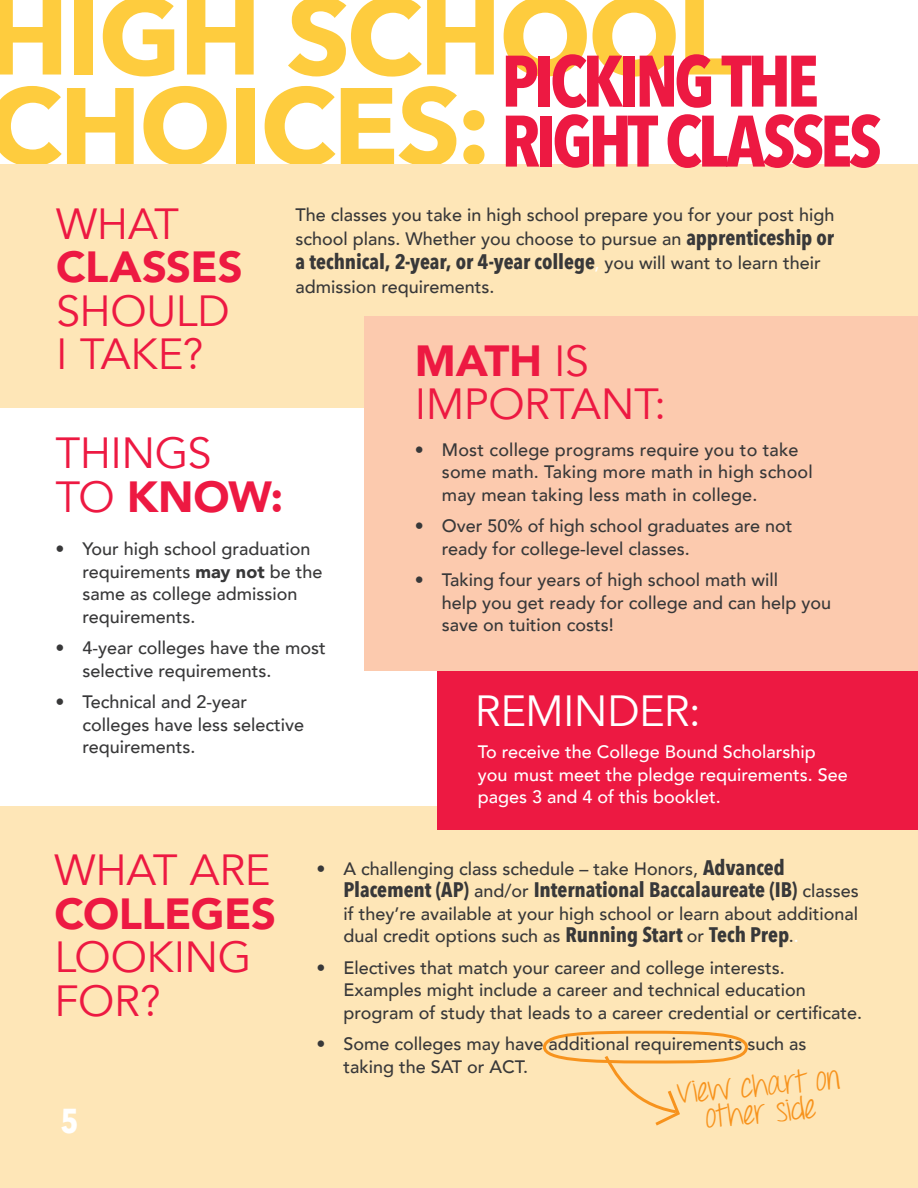
<style>
.page{position:relative;width:918px;height:1188px;background:#fff}
.page>*{position:absolute;margin:0;border:0;box-sizing:border-box;transform-origin:0 0}
.t1{font:700 108px/90px "Avenir Next";letter-spacing:-.025em;color:#fecc3e}
.t2{font:700 72px/60px "Avenir Next Condensed";letter-spacing:-.06em;color:#ed1942}
.t3{font:43.5px/43.5px "Avenir";letter-spacing:-.01em;color:#ed1942}
.t4{font:900 43.5px "Avenir";letter-spacing:-.015em;color:#ed1942}
.t5{font:43.5px "Avenir";letter-spacing:-.015em;color:#fff}
.t6{font:700 34.5px "Avenir Next Condensed";color:#fff}
.t7{font:31.5px/27px "Throw My Hands Upinthe Air";color:#f7931d;text-align:center}
.t8{font:700 21px "Avenir Next Condensed";letter-spacing:-.005em;color:#383839}
.t9{font:500 18px/22.5px "Avenir";color:#383839}
.t10{font:500 18px/22.5px "Avenir";color:#fff}
.s1{font-family:"Avenir Next Condensed";font-weight:700;font-size:21px}
.s2{font-family:"Avenir";font-weight:500;font-size:18px;color:#fff}
.s3{font-family:"Avenir";font-weight:500;font-size:18px}
.s4{font-weight:900}
.s5{color:#fff}
</style>
<div class="page">
<div style="left:0;top:806px;width:918px;height:382px;background:#fee6b7"></div>
<div style="left:437px;top:647px;width:481px;height:183px;background:#ed1942"></div>
<div style="left:0;top:165px;width:918px;height:243px;background:#fee6b7"></div>
<div style="left:364px;top:316px;width:554px;height:355px;background:#fccaae"></div>
<svg style="left:544px;top:1030px;width:204px;height:96px"></svg>
<h1 class="t1" style="left:-14px;top:-10px;width:749px">HIGH SCHOOL<br>CHOICES:</h1>
<h2 class="t2" style="left:501px;top:51px;width:382px">PICKING THE<br>RIGHT CLASSES</h2>
<p class="t9" style="left:296px;top:202px;width:540px;line-height:24px">The classes you take in high school prepare you for your post high school plans. Whether you choose to pursue an <span class="s1">apprenticeship or</span></p>
<p class="t8" style="left:296px;top:249px;width:527px">a technical, 2-year, or 4-year college<span class="s2">,</span> <span class="s3">you will want to learn their</span></p>
<p class="t9" style="left:296px;top:275px;width:201px">admission requirements.</p>
<h3 class="t3" style="left:56px;top:203px;width:125px">WHAT</h3>
<h3 class="t4" style="left:56px;top:230px;width:188px">CLASSES</h3>
<h3 class="t3" style="left:56px;top:290px;width:175px">SHOULD<br>I TAKE?</h3>
<h3 class="t3" style="left:415px;top:340px;width:253px"><span class="s4">MATH</span> IS<br>IMPORTANT:</h3>
<p class="t9" style="left:442px;top:437px;width:372px;text-indent:-27px">• Most college programs require you to take some math. Taking more math in high school may mean taking less math in college.</p>
<p class="t9" style="left:442px;top:514px;width:352px;text-indent:-27px">• Over 50% of high school graduates are not ready for college-level classes.</p>
<p class="t9" style="left:442px;top:568px;width:391px;text-indent:-27px">• Taking four years of high school math will<br>help you get ready for college and can help you save on tuition costs!</p>
<h3 class="t3" style="left:55px;top:432px;width:229px">THINGS<br>TO <span class="s4">KNOW:</span></h3>
<p class="t9" style="left:82px;top:537px;width:241px;text-indent:-27px">• Your high school graduation requirements <span class="s4">may not</span> be the same as college admission requirements.</p>
<p class="t9" style="left:82px;top:636px;width:245px;text-indent:-27px">• 4-year colleges have the most selective requirements.</p>
<p class="t9" style="left:82px;top:690px;width:223px;text-indent:-27px">• Technical and 2-year colleges have less selective requirements.</p>
<h3 class="t5" style="left:475px;top:685px;width:227px">REMINDER:</h3>
<p class="t10" style="left:478px;top:740px;width:372px">To receive the College Bound Scholarship you must meet the pledge requirements. See pages 3 and 4 of this booklet.</p>
<h3 class="t3" style="left:55px;top:849px;width:218px">WHAT ARE</h3>
<h3 class="t4" style="left:55px;top:876px;width:223px">COLLEGES</h3>
<h3 class="t3" style="left:55px;top:936px;width:199px">LOOKING<br>FOR?</h3>
<h3 class="t6" style="left:61px;top:1100px;width:20px">5</h3>
<p class="t9" style="left:316px;top:856px;width:470px">• A challenging class schedule – take Honors, <span class="s1">Advanced</span></p>
<p class="t8" style="left:343px;top:877px;width:517px">Placement (AP) <span class="s3">and/or</span> International Baccalaureate (IB) <span class="s3">classes</span></p>
<p class="t9" style="left:343px;top:901px;width:516px">if they’re available at your high school or learn about additional dual credit options such as <span class="s1">Running Start</span> or <span class="s1">Tech Prep</span>.<span class="s5">.</span></p>
<p class="t9" style="left:343px;top:955px;width:520px;text-indent:-27px">• Electives that match your career and college interests.<br>Examples might include a career and technical education program of study that leads to a career credential or certificate.</p>
<p class="t9" style="left:343px;top:1032px;width:465px;text-indent:-27px">• Some colleges may have additional requirements such as taking the SAT or ACT.</p>
<h3 class="t7" style="left:676px;top:1082px;width:165px;rotate:-5deg">view chart on other side</h3>
</div>
